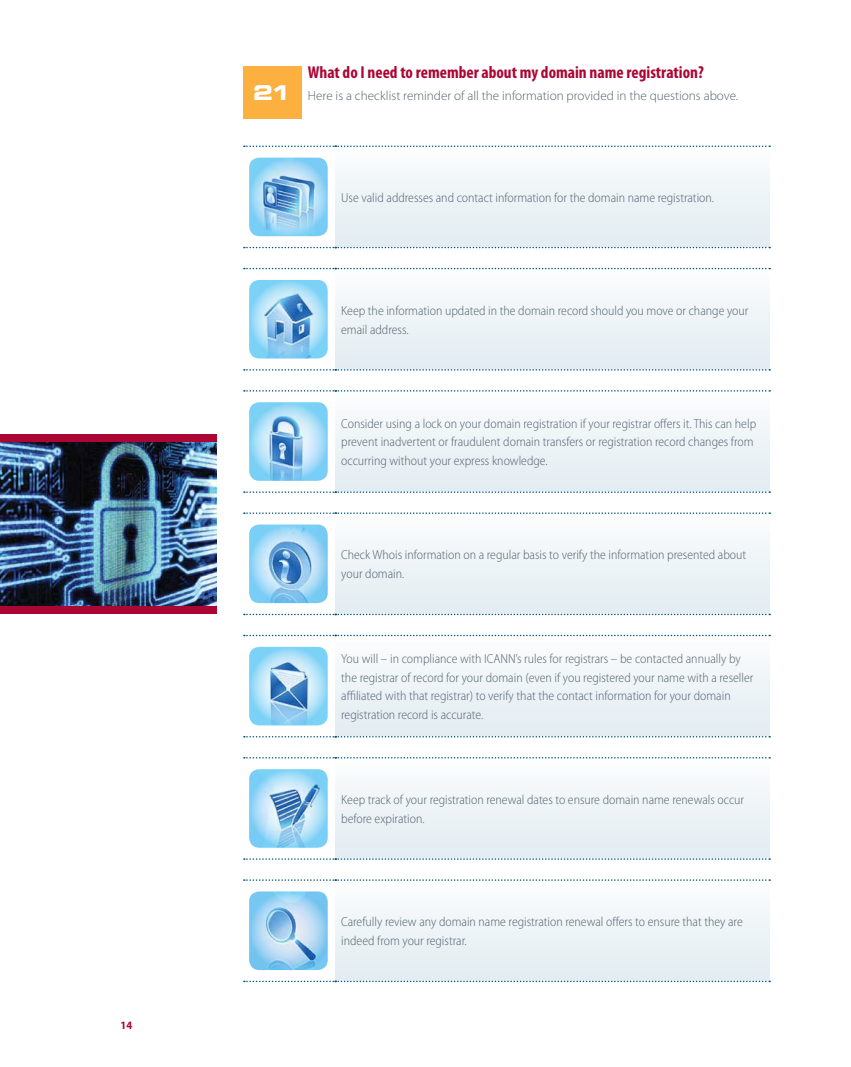
<style>
.page{position:relative;width:851px;height:1067px;background:#fff}
.page>*{position:absolute;margin:0;border:0;box-sizing:border-box;transform-origin:0 0}
.t1{font:700 expanded 20.25px "Square 721 BT";color:#fff}
.t2{font:700 condensed 17.25px "Myriad Pro";color:#ab0634}
.t3{font:300 semi-condensed 13.2px/18.8px "Myriad Pro";color:#556270}
.t4{font:300 13.2px "Myriad Pro";color:#556270}
.t5{font:700 semi-condensed 11.25px "Myriad Pro";color:#ab0634}
</style>
<div class="page">
<div style="left:243px;top:66px;width:58px;height:53px;background:#fbb040"></div>
<div style="left:335px;top:146px;width:435px;height:101px;background:linear-gradient(to bottom,#fcfdfe,#e1ebf1)"></div>
<svg style="left:244px;top:145px;width:526px;height:2px"></svg>
<svg style="left:244px;top:247px;width:526px;height:1px"></svg>
<img style="left:249px;top:158px;width:79px;height:78px">
<div style="left:335px;top:268px;width:435px;height:102px;background:linear-gradient(to bottom,#fcfdfe,#e1ebf1)"></div>
<svg style="left:244px;top:268px;width:526px;height:1px"></svg>
<svg style="left:244px;top:369px;width:526px;height:1px"></svg>
<img style="left:249px;top:280px;width:79px;height:78px">
<div style="left:335px;top:391px;width:435px;height:101px;background:linear-gradient(to bottom,#fcfdfe,#e1ebf1)"></div>
<svg style="left:244px;top:390px;width:526px;height:1px"></svg>
<svg style="left:244px;top:491px;width:526px;height:2px"></svg>
<img style="left:249px;top:402px;width:79px;height:79px">
<div style="left:335px;top:513px;width:435px;height:101px;background:linear-gradient(to bottom,#fcfdfe,#e1ebf1)"></div>
<svg style="left:244px;top:512px;width:526px;height:2px"></svg>
<svg style="left:244px;top:613px;width:526px;height:2px"></svg>
<img style="left:249px;top:524px;width:79px;height:79px">
<div style="left:335px;top:635px;width:435px;height:101px;background:linear-gradient(to bottom,#fcfdfe,#e1ebf1)"></div>
<svg style="left:244px;top:634px;width:526px;height:2px"></svg>
<svg style="left:244px;top:736px;width:526px;height:1px"></svg>
<img style="left:249px;top:647px;width:79px;height:78px">
<div style="left:335px;top:757px;width:435px;height:102px;background:linear-gradient(to bottom,#fcfdfe,#e1ebf1)"></div>
<svg style="left:244px;top:757px;width:526px;height:1px"></svg>
<svg style="left:244px;top:858px;width:526px;height:1px"></svg>
<img style="left:249px;top:769px;width:79px;height:78px">
<div style="left:335px;top:880px;width:435px;height:101px;background:linear-gradient(to bottom,#fcfdfe,#e1ebf1)"></div>
<svg style="left:244px;top:879px;width:526px;height:1px"></svg>
<svg style="left:244px;top:980px;width:526px;height:2px"></svg>
<img style="left:249px;top:891px;width:79px;height:79px">
<div style="left:0;top:434px;width:216px;height:179px;background:#ab0634"></div>
<img style="left:0;top:442px;width:216px;height:163px">
<p class="t5" style="left:120px;top:1018px;width:13px">14</p>
<h1 class="t1" style="left:253px;top:81px;width:39px">21</h1>
<h2 class="t2" style="left:308px;top:62px;width:397px">What do I need to remember about my domain name registration?</h2>
<p class="t4" style="left:308px;top:88px;width:431px">Here is a checklist reminder of all the information provided in the questions above.</p>
<p class="t3" style="left:341px;top:188px;width:374px">Use valid addresses and contact information for the domain name registration.</p>
<p class="t3" style="left:341px;top:301px;width:408px">Keep the information updated in the domain record should you move or change your email address.</p>
<p class="t3" style="left:341px;top:414px;width:416px">Consider using a lock on your domain registration if your registrar offers it. This can help prevent inadvertent or fraudulent domain transfers or registration record changes from occurring without your express knowledge.</p>
<p class="t3" style="left:341px;top:546px;width:406px">Check Whois information on a regular basis to verify the information presented about your domain.</p>
<p class="t3" style="left:341px;top:649px;width:414px">You will – in compliance with ICANN’s rules for registrars – be contacted annually by the registrar of record for your domain (even if you registered your name with a reseller affiliated with that registrar) to verify that the contact information for your domain registration record is accurate.</p>
<p class="t3" style="left:341px;top:790px;width:404px">Keep track of your registration renewal dates to ensure domain name renewals occur before expiration.</p>
<p class="t3" style="left:341px;top:912px;width:403px">Carefully review any domain name registration renewal offers to ensure that they are indeed from your registrar.</p>
</div>
